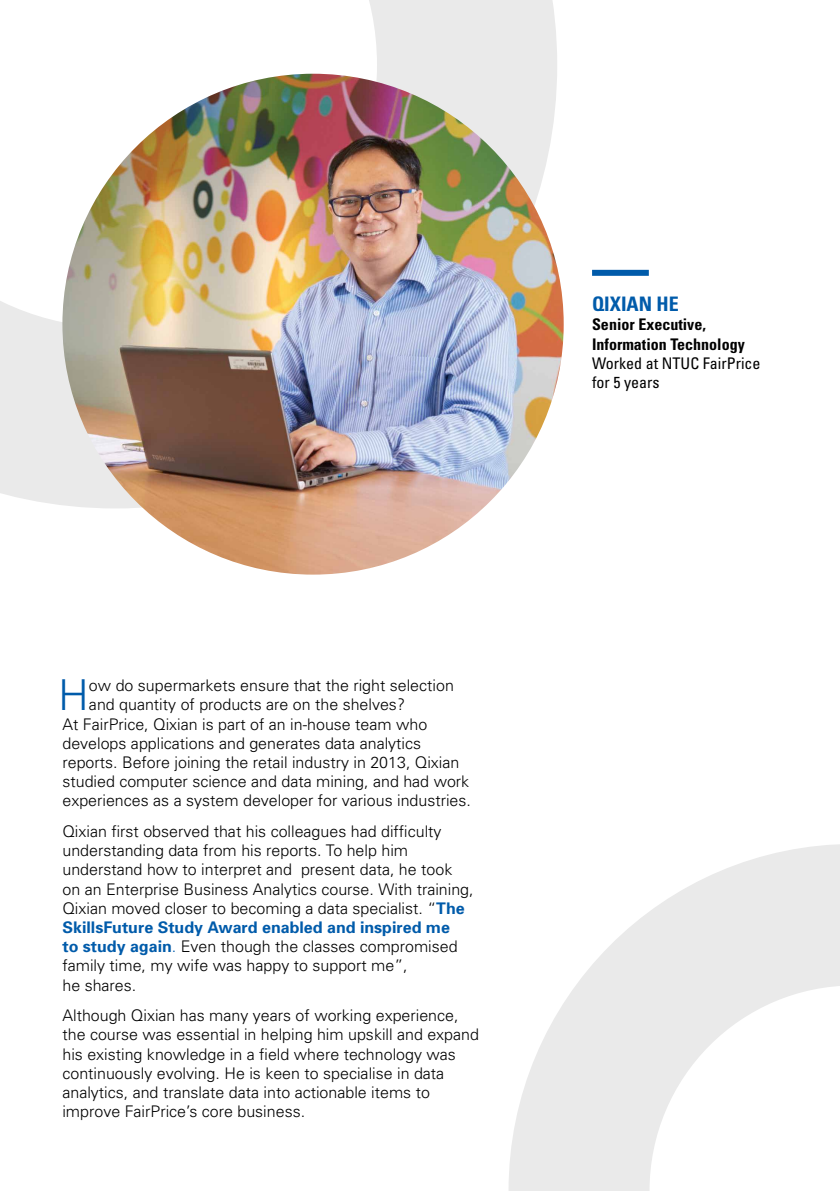
<style>
.page{position:relative;width:840px;height:1191px;background:#fff}
.page>*{position:absolute;margin:0;border:0;box-sizing:border-box;transform-origin:0 0}
.t1{font:300 42.6px "Univers";color:#005baa}
.t2{font:700 condensed 20px "Univers";color:#005baa}
.t3{font:300 16px/19.2px "Univers";color:#000}
.t4{font:700 condensed 16px/19.2px "Univers";color:#000}
.t5{font:condensed 16px/19.2px "Univers";color:#000}
.s1{font-weight:700;color:#005baa}
.s2{color:#005baa}
</style>
<div class="page">
<svg style="left:0;top:0;width:557px;height:508px"></svg>
<svg style="left:509px;top:844px;width:330px;height:347px;fill:#eaeaea"></svg>
<img style="left:62px;top:74px;width:501px;height:500px;border-radius:250px">
<div style="left:591px;top:270px;width:57px;height:6px;background:#005baa"></div>
<p class="t2" style="left:591px;top:292px;width:88px">Qixian He</p>
<p class="t4" style="left:591px;top:315px;width:154px">Senior Executive,<br>Information Technology</p>
<p class="t5" style="left:591px;top:353px;width:170px">Worked at NTUC FairPrice for 5 years</p>
<h1 class="t1" style="left:58px;top:669px;width:32px">H</h1>
<p class="t3" style="left:89px;top:675px;width:366px">ow do supermarkets ensure that the right selection</p>
<p class="t3" style="left:89px;top:694px;width:317px">and quantity of products are on the shelves?</p>
<p class="t3" style="left:62px;top:714px;width:366px">At FairPrice, Qixian is part of an in-house team who</p>
<p class="t3" style="left:62px;top:733px;width:360px">develops applications and generates data analytics</p>
<p class="t3" style="left:62px;top:752px;width:398px">reports. Before joining the retail industry in 2013, Qixian</p>
<p class="t3" style="left:62px;top:771px;width:408px">studied computer science and data mining, and had work</p>
<p class="t3" style="left:62px;top:790px;width:410px">experiences as a system developer for various industries.</p>
<p class="t3" style="left:62px;top:821px;width:412px">Qixian first observed that his colleagues had difficulty understanding data from his reports. To help him understand how to interpret and present data, he took on an Enterprise Business Analytics course. With training, Qixian moved closer to becoming a data specialist. “<span class="s1">The SkillsFuture Study Award enabled and inspired me<br>to study again</span><span class="s2">.</span> Even though the classes compromised family time, my wife was happy to support me”,<br>he shares.</p>
<p class="t3" style="left:62px;top:1005px;width:418px">Although Qixian has many years of working experience, the course was essential in helping him upskill and expand his existing knowledge in a field where technology was continuously evolving. He is keen to specialise in data analytics, and translate data into actionable items to improve FairPrice’s core business.</p>
</div>
